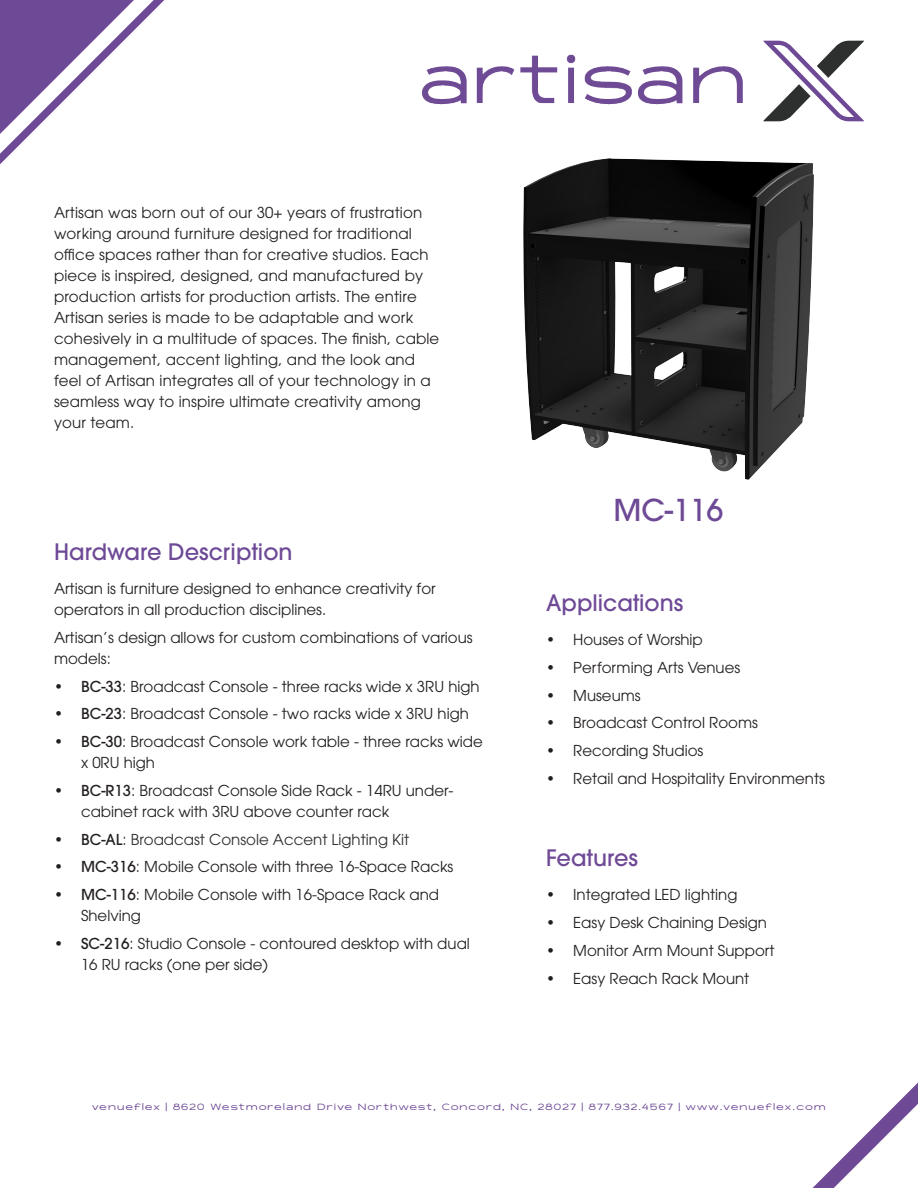
<style>
.page{position:relative;width:918px;height:1188px;background:#fff}
.page>*{position:absolute;margin:0;border:0;box-sizing:border-box;transform-origin:0 0}
.SectionHeader{font:500 30px "ITC Avant Garde Pro";color:#6e4996}
.SectionHeader-2{font:500 22.5px "ITC Avant Garde Pro";color:#6e4996}
.BodyText{font:15px/21px "ITC Avant Garde Pro";color:#231f20}
.t1{font:15px "ITC Avant Garde Pro";color:#2e2f2e}
.t2{font:300 10.5px "Armada CPC";letter-spacing:.05em;color:#6e4996}
.s1{font-weight:500}
.s2{font-weight:500;color:#231f20}
.s3{color:#231f20}
</style>
<div class="page">
<svg style="left:0;top:0;width:164px;height:164px"></svg>
<svg style="left:812px;top:1082px;width:106px;height:106px"></svg>
<svg style="left:763px;top:41px;width:101px;height:80px"></svg>
<img style="left:422px;top:54px;width:321px;height:51px">
<img style="left:523px;top:158px;width:291px;height:322px">
<p class="BodyText" style="left:54px;top:202px;width:387px">Artisan was born out of our 30+ years of frustration working around furniture designed for traditional office spaces rather than for creative studios. Each piece is inspired, designed, and manufactured by production artists for production artists. The entire Artisan series is made to be adaptable and work cohesively in a multitude of spaces. The finish, cable management, accent lighting, and the look and feel of Artisan integrates all of your technology in a seamless way to inspire ultimate creativity among your team.</p>
<p class="SectionHeader-2" style="left:54px;top:537px;width:240px">Hardware Description</p>
<p class="BodyText" style="left:54px;top:578px;width:383px">Artisan is furniture designed to enhance creativity for operators in all production disciplines.</p>
<p class="BodyText" style="left:54px;top:627px;width:420px">Artisan’s design allows for custom combinations of various models:</p>
<p class="BodyText" style="left:54px;top:675px;width:427px"><span class="s1">• BC-33</span>: Broadcast Console - three racks wide x 3RU high</p>
<p class="BodyText" style="left:54px;top:703px;width:417px"><span class="s1">• BC-23</span>: Broadcast Console - two racks wide x 3RU high</p>
<p class="BodyText" style="left:81px;top:731px;width:403px;text-indent:-27px"><span class="s1">• BC-30</span>: Broadcast Console work table - three racks wide x 0RU high</p>
<p class="BodyText" style="left:81px;top:780px;width:374px;text-indent:-27px"><span class="s1">• BC-R13</span>: Broadcast Console Side Rack - 14RU under&shy;cabinet rack with 3RU above counter rack</p>
<p class="t1" style="left:54px;top:830px;width:357px"><span class="s2">• BC-AL</span><span class="s3">:</span> Broadcast Console Accent Lighting Kit</p>
<p class="BodyText" style="left:54px;top:856px;width:401px"><span class="s1">• MC-316</span>: Mobile Console with three 16-Space Racks</p>
<p class="BodyText" style="left:81px;top:884px;width:360px;text-indent:-27px"><span class="s1">• MC-116</span>: Mobile Console with 16-Space Rack and<br>Shelving</p>
<p class="BodyText" style="left:81px;top:933px;width:390px;text-indent:-27px"><span class="s1">• SC-216</span>: Studio Console - contoured desktop with dual<br>16 RU racks (one per side)</p>
<p class="SectionHeader" style="left:613px;top:490px;width:111px">MC-116</p>
<p class="SectionHeader-2" style="left:546px;top:588px;width:139px">Applications</p>
<p class="BodyText" style="left:546px;top:629px;width:158px">• Houses of Worship</p>
<p class="BodyText" style="left:546px;top:657px;width:196px">• Performing Arts Venues</p>
<p class="BodyText" style="left:546px;top:684px;width:96px">• Museums</p>
<p class="BodyText" style="left:546px;top:712px;width:213px">• Broadcast Control Rooms</p>
<p class="BodyText" style="left:546px;top:740px;width:159px">• Recording Studios</p>
<p class="BodyText" style="left:546px;top:768px;width:280px">• Retail and Hospitality Environments</p>
<p class="SectionHeader-2" style="left:546px;top:843px;width:93px">Features</p>
<p class="BodyText" style="left:546px;top:884px;width:193px">• Integrated LED lighting</p>
<p class="BodyText" style="left:546px;top:912px;width:222px">• Easy Desk Chaining Design</p>
<p class="BodyText" style="left:546px;top:940px;width:230px">• Monitor Arm Mount Support</p>
<p class="BodyText" style="left:546px;top:968px;width:205px">• Easy Reach Rack Mount</p>
<p class="t2" style="left:92px;top:1099px;width:736px">venueflex | 8620 Westmoreland Drive Northwest, Concord, NC, 28027 | 877.932.4567 | www.venueflex.com</p>
</div>
